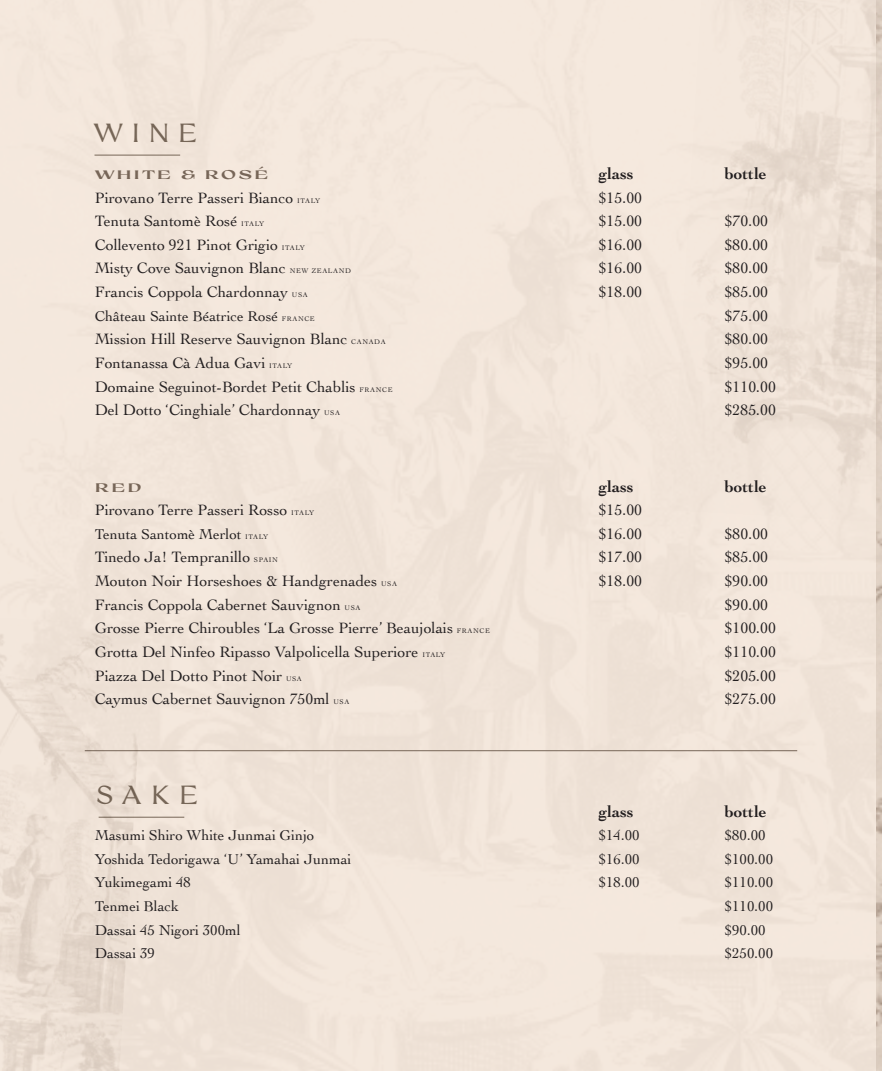
<style>
.page{position:relative;width:882px;height:1071px;background:#f7ebe0}
.page>*{position:absolute;margin:0;border:0;box-sizing:border-box;transform-origin:0 0}
.t1{font:26.25px "Coconat";letter-spacing:.325em;color:#766657}
.t2{font:700 16.62px "Cochin";color:#231f20}
.t3{font:15.75px "Cochin";color:#231f20}
.t4{font:14.88px "Cochin";color:#231f20}
.t5{font:700 expanded 12.25px "Coconat";letter-spacing:.15em;color:#776658}
.t6{font:7px "Cochin";letter-spacing:.09em;color:#231f20}
.s1{font-size:7px}
</style>
<div class="page">
<img style="left:877px;top:522px;width:5px;height:549px">
<img style="left:687px;top:0;width:195px;height:522px">
<hr style="left:85px;top:750px;width:712px;height:1px;background:#776658">
<hr style="left:94px;top:155px;width:86px;height:1px;background:#766657">
<hr style="left:99px;top:817px;width:85px;height:1px;background:#766657">
<img style="left:0;top:618px;width:149px;height:453px">
<p class="t1" style="left:92px;top:116px;width:107px">WINE</p>
<p class="t5" style="left:95px;top:166px;width:176px">WHITE &amp; ROSÉ</p>
<p class="t2" style="left:599px;top:162px;width:36px">glass</p>
<p class="t2" style="left:725px;top:162px;width:43px">bottle</p>
<p class="t3" style="left:95px;top:187px;width:200px">Pirovano Terre Passeri Bianco</p>
<p class="t6" style="left:297px;top:196px;width:25px">ITALY</p>
<p class="t3" style="left:599px;top:187px;width:45px">$15.00</p>
<p class="t3" style="left:95px;top:210px;width:144px">Tenuta Santomè Rosé</p>
<p class="t6" style="left:241px;top:219px;width:25px">ITALY</p>
<p class="t3" style="left:599px;top:210px;width:45px">$15.00</p>
<p class="t3" style="left:725px;top:210px;width:45px">$70.00</p>
<p class="t3" style="left:95px;top:234px;width:185px">Collevento 921 Pinot Grigio</p>
<p class="t6" style="left:282px;top:243px;width:25px">ITALY</p>
<p class="t3" style="left:599px;top:234px;width:45px">$16.00</p>
<p class="t3" style="left:725px;top:234px;width:45px">$80.00</p>
<p class="t3" style="left:95px;top:258px;width:193px">Misty Cove Sauvignon Blanc</p>
<p class="t6" style="left:290px;top:266px;width:63px">NEW ZEALAND</p>
<p class="t3" style="left:599px;top:258px;width:45px">$16.00</p>
<p class="t3" style="left:725px;top:258px;width:45px">$80.00</p>
<p class="t3" style="left:95px;top:281px;width:195px">Francis Coppola Chardonnay</p>
<p class="t6" style="left:292px;top:290px;width:17px">USA</p>
<p class="t3" style="left:599px;top:281px;width:45px">$18.00</p>
<p class="t3" style="left:725px;top:281px;width:45px">$85.00</p>
<p class="t4" style="left:95px;top:306px;width:221px">Château Sainte Béatrice Rosé <span class="s1">FRANCE</span></p>
<p class="t3" style="left:725px;top:305px;width:45px">$75.00</p>
<p class="t3" style="left:95px;top:329px;width:254px">Mission Hill Reserve Sauvignon Blanc</p>
<p class="t6" style="left:351px;top:337px;width:36px">CANADA</p>
<p class="t3" style="left:725px;top:329px;width:45px">$80.00</p>
<p class="t3" style="left:95px;top:352px;width:172px">Fontanassa Cà Adua Gavi</p>
<p class="t6" style="left:269px;top:361px;width:25px">ITALY</p>
<p class="t3" style="left:725px;top:352px;width:45px">$95.00</p>
<p class="t3" style="left:95px;top:376px;width:262px">Domaine Seguinot-Bordet Petit Chablis</p>
<p class="t6" style="left:360px;top:385px;width:34px">FRANCE</p>
<p class="t3" style="left:725px;top:376px;width:53px">$110.00</p>
<p class="t3" style="left:95px;top:399px;width:227px">Del Dotto ‘Cinghiale’ Chardonnay</p>
<p class="t6" style="left:324px;top:408px;width:17px">USA</p>
<p class="t3" style="left:725px;top:399px;width:53px">$285.00</p>
<p class="t5" style="left:95px;top:479px;width:48px">RED</p>
<p class="t2" style="left:599px;top:475px;width:36px">glass</p>
<p class="t2" style="left:725px;top:475px;width:43px">bottle</p>
<p class="t3" style="left:95px;top:499px;width:194px">Pirovano Terre Passeri Rosso</p>
<p class="t6" style="left:291px;top:508px;width:25px">ITALY</p>
<p class="t3" style="left:599px;top:499px;width:45px">$15.00</p>
<p class="t4" style="left:95px;top:524px;width:175px">Tenuta Santomè Merlot <span class="s1">ITALY</span></p>
<p class="t3" style="left:599px;top:523px;width:45px">$16.00</p>
<p class="t3" style="left:725px;top:523px;width:45px">$80.00</p>
<p class="t3" style="left:95px;top:547px;width:157px">Tinedo Ja! Tempranillo</p>
<p class="t6" style="left:254px;top:555px;width:26px">SPAIN</p>
<p class="t3" style="left:599px;top:547px;width:45px">$17.00</p>
<p class="t3" style="left:725px;top:547px;width:45px">$85.00</p>
<p class="t3" style="left:95px;top:570px;width:284px">Mouton Noir Horseshoes &amp; Handgrenades</p>
<p class="t6" style="left:381px;top:579px;width:17px">USA</p>
<p class="t3" style="left:599px;top:570px;width:45px">$18.00</p>
<p class="t3" style="left:725px;top:570px;width:45px">$90.00</p>
<p class="t3" style="left:95px;top:594px;width:248px">Francis Coppola Cabernet Sauvignon</p>
<p class="t6" style="left:345px;top:603px;width:17px">USA</p>
<p class="t3" style="left:725px;top:594px;width:45px">$90.00</p>
<p class="t3" style="left:95px;top:618px;width:360px">Grosse Pierre Chiroubles ‘La Grosse Pierre’ Beaujolais</p>
<p class="t6" style="left:457px;top:626px;width:34px">FRANCE</p>
<p class="t3" style="left:725px;top:618px;width:53px">$100.00</p>
<p class="t3" style="left:95px;top:641px;width:325px">Grotta Del Ninfeo Ripasso Valpolicella Superiore</p>
<p class="t6" style="left:422px;top:650px;width:25px">ITALY</p>
<p class="t3" style="left:725px;top:641px;width:53px">$110.00</p>
<p class="t3" style="left:95px;top:665px;width:189px">Piazza Del Dotto Pinot Noir</p>
<p class="t6" style="left:286px;top:674px;width:17px">USA</p>
<p class="t3" style="left:725px;top:665px;width:53px">$205.00</p>
<p class="t3" style="left:95px;top:688px;width:236px">Caymus Cabernet Sauvignon 750ml</p>
<p class="t6" style="left:333px;top:697px;width:17px">USA</p>
<p class="t3" style="left:725px;top:688px;width:53px">$275.00</p>
<p class="t1" style="left:96px;top:779px;width:104px">SAKE</p>
<p class="t2" style="left:599px;top:800px;width:36px">glass</p>
<p class="t2" style="left:725px;top:800px;width:43px">bottle</p>
<p class="t4" style="left:95px;top:825px;width:221px">Masumi Shiro White Junmai Ginjo</p>
<p class="t4" style="left:599px;top:825px;width:42px">$14.00</p>
<p class="t4" style="left:725px;top:825px;width:42px">$80.00</p>
<p class="t4" style="left:95px;top:849px;width:258px">Yoshida Tedorigawa ‘U’ Yamahai Junmai</p>
<p class="t4" style="left:599px;top:849px;width:42px">$16.00</p>
<p class="t4" style="left:725px;top:849px;width:50px">$100.00</p>
<p class="t4" style="left:95px;top:873px;width:98px">Yukimegami 48</p>
<p class="t4" style="left:599px;top:873px;width:42px">$18.00</p>
<p class="t4" style="left:725px;top:873px;width:50px">$110.00</p>
<p class="t4" style="left:95px;top:896px;width:86px">Tenmei Black</p>
<p class="t4" style="left:725px;top:896px;width:50px">$110.00</p>
<p class="t4" style="left:95px;top:920px;width:147px">Dassai 45 Nigori 300ml</p>
<p class="t4" style="left:725px;top:920px;width:42px">$90.00</p>
<p class="t4" style="left:95px;top:943px;width:62px">Dassai 39</p>
<p class="t4" style="left:725px;top:943px;width:50px">$250.00</p>
</div>
